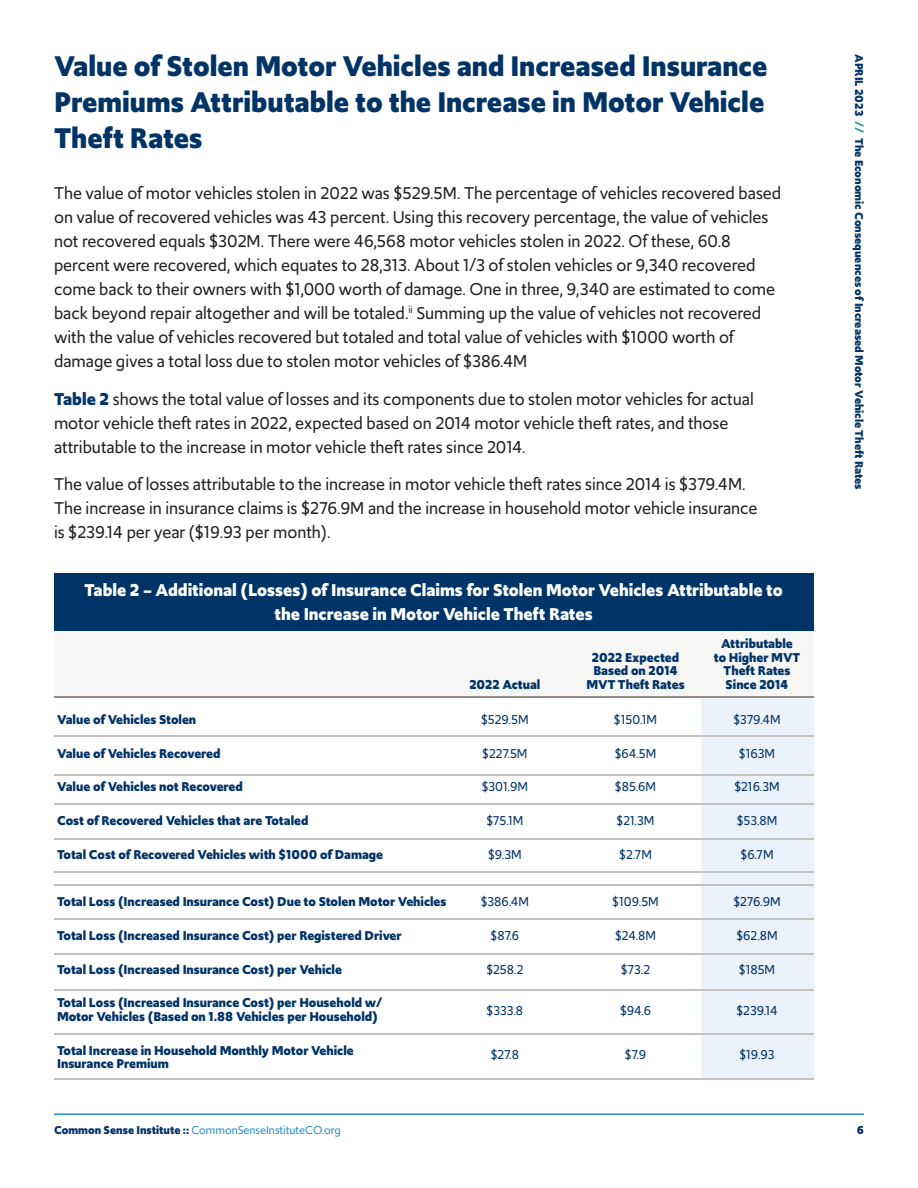
<style>
.page{position:relative;width:918px;height:1188px;background:#fff}
.page>*{position:absolute;margin:0;border:0;box-sizing:border-box;transform-origin:0 0}
.t1{font:700 30px/36px "Upgrade";color:#036;text-align:justify}
.t2{font:18px/24px "Upgrade";color:#231f20}
.t3{font:700 18px/24px "Upgrade";color:#fff;text-align:center}
.t4{font:700 13.5px/13.5px "Upgrade";color:#036}
.t5{font:13.5px "Upgrade";color:#036}
.t6{font:700 12px "Upgrade";color:#036}
.t7{font:12px "Upgrade";color:#298dc2}
.s1{font-weight:700;color:#036}
.s2{color:#298dc2}
</style>
<div class="page">
<hr style="left:54px;top:1113px;width:810px;height:2px;background:#298dc2">
<div style="left:701px;top:630px;width:112px;height:449px;background:#ecf2f9"></div>
<div style="left:54px;top:630px;width:759px;height:67px;background:#f6f6f5"></div>
<hr style="left:54px;top:696px;width:759px;height:2px;background:#948c87">
<hr style="left:54px;top:803px;width:759px;height:2px;background:#c5c1be">
<hr style="left:54px;top:838px;width:759px;height:1px;background:#c5c1be">
<hr style="left:54px;top:871px;width:759px;height:1px;background:#c5c1be">
<hr style="left:54px;top:918px;width:759px;height:2px;background:#c5c1be">
<hr style="left:54px;top:884px;width:759px;height:2px;background:#c5c1be">
<hr style="left:54px;top:953px;width:759px;height:2px;background:#c5c1be">
<hr style="left:54px;top:989px;width:759px;height:2px;background:#c5c1be">
<hr style="left:54px;top:1033px;width:759px;height:2px;background:#c5c1be">
<hr style="left:54px;top:1078px;width:759px;height:2px;background:#c5c1be">
<hr style="left:54px;top:774px;width:759px;height:1px;background:#c5c1be">
<hr style="left:54px;top:735px;width:759px;height:2px;background:#c5c1be">
<div style="left:54px;top:573px;width:759px;height:57px;background:#036"></div>
<p class="t1" style="left:54px;top:49px;width:715px">Value of Stolen Motor Vehicles and Increased Insurance Premiums Attributable to the Increase in Motor Vehicle Theft Rates</p>
<p class="t2" style="left:54px;top:181px;width:729px">The value of motor vehicles stolen in 2022 was $529.5M. The percentage of vehicles recovered based on value of recovered vehicles was 43 percent. Using this recovery percentage, the value of vehicles not recovered equals $302M. There were 46,568 motor vehicles stolen in 2022. Of these, 60.8 percent were recovered, which equates to 28,313. About 1/3 of stolen vehicles or 9,340 recovered come back to their owners with $1,000 worth of damage. One in three, 9,340 are estimated to come back beyond repair altogether and will be totaled.<sup>ii</sup> Summing up the value of vehicles not recovered with the value of vehicles recovered but totaled and total value of vehicles with $1000 worth of damage gives a total loss due to stolen motor vehicles of $386.4M</p>
<p class="t2" style="left:54px;top:387px;width:701px"><span class="s1">Table 2</span> shows the total value of losses and its components due to stolen motor vehicles for actual motor vehicle theft rates in 2022, expected based on 2014 motor vehicle theft rates, and those attributable to the increase in motor vehicle theft rates since 2014.</p>
<p class="t2" style="left:54px;top:472px;width:705px">The value of losses attributable to the increase in motor vehicle theft rates since 2014 is $379.4M.<br>The increase in insurance claims is $276.9M and the increase in household motor vehicle insurance is $239.14 per year ($19.93 per month).</p>
<p class="t3" style="left:84px;top:578px;width:700px">Table 2 – Additional (Losses) of Insurance Claims for Stolen Motor Vehicles Attributable to the Increase in Motor Vehicle Theft Rates</p>
<p class="t4" style="left:57px;top:713px;width:141px">Value of Vehicles Stolen</p>
<p class="t4" style="left:57px;top:747px;width:165px">Value of Vehicles Recovered</p>
<p class="t4" style="left:57px;top:780px;width:187px">Value of Vehicles not Recovered</p>
<p class="t4" style="left:57px;top:814px;width:253px">Cost of Recovered Vehicles that are Totaled</p>
<p class="t4" style="left:57px;top:848px;width:328px">Total Cost of Recovered Vehicles with $1000 of Damage</p>
<p class="t4" style="left:57px;top:895px;width:391px">Total Loss (Increased Insurance Cost) Due to Stolen Motor Vehicles</p>
<p class="t4" style="left:57px;top:929px;width:346px">Total Loss (Increased Insurance Cost) per Registered Driver</p>
<p class="t4" style="left:57px;top:963px;width:286px">Total Loss (Increased Insurance Cost) per Vehicle</p>
<p class="t4" style="left:57px;top:996px;width:327px">Total Loss (Increased Insurance Cost) per Household w/<br>Motor Vehicles (Based on 1.88 Vehicles per Household)</p>
<p class="t4" style="left:57px;top:1044px;width:298px">Total Increase in Household Monthly Motor Vehicle<br>Insurance Premium</p>
<p class="t7" style="left:54px;top:1122px;width:288px"><span class="s1">Common Sense Institute ::</span> CommonSenseInstituteCO.org</p>
<p class="t4" style="left:469px;top:678px;width:73px">2022 Actual</p>
<p class="t5" style="left:481px;top:710px;width:49px">$529.5M</p>
<p class="t5" style="left:482px;top:744px;width:47px">$227.5M</p>
<p class="t5" style="left:482px;top:778px;width:48px">$301.9M</p>
<p class="t5" style="left:486px;top:812px;width:39px">$75.1M</p>
<p class="t5" style="left:488px;top:845px;width:35px">$9.3M</p>
<p class="t5" style="left:481px;top:893px;width:50px">$386.4M</p>
<p class="t5" style="left:491px;top:926px;width:30px">$87.6</p>
<p class="t5" style="left:486px;top:960px;width:39px">$258.2</p>
<p class="t5" style="left:487px;top:1001px;width:38px">$333.8</p>
<p class="t5" style="left:491px;top:1046px;width:30px">$27.8</p>
<p class="t4" style="left:586px;top:651px;width:100px;text-align:center">2022 Expected<br>Based on 2014<br>MVT Theft Rates</p>
<p class="t5" style="left:614px;top:710px;width:45px">$150.1M</p>
<p class="t5" style="left:615px;top:744px;width:43px">$64.5M</p>
<p class="t5" style="left:615px;top:778px;width:43px">$85.6M</p>
<p class="t5" style="left:617px;top:812px;width:39px">$21.3M</p>
<p class="t5" style="left:619px;top:845px;width:34px">$2.7M</p>
<p class="t5" style="left:612px;top:893px;width:48px">$109.5M</p>
<p class="t5" style="left:615px;top:926px;width:43px">$24.8M</p>
<p class="t5" style="left:621px;top:960px;width:31px">$73.2</p>
<p class="t5" style="left:620px;top:1001px;width:33px">$94.6</p>
<p class="t5" style="left:625px;top:1046px;width:23px">$7.9</p>
<p class="t4" style="left:714px;top:637px;width:88px;text-align:center">Attributable to Higher MVT<br>Theft Rates<br>Since 2014</p>
<p class="t5" style="left:734px;top:710px;width:49px">$379.4M</p>
<p class="t5" style="left:739px;top:744px;width:38px">$163M</p>
<p class="t5" style="left:734px;top:778px;width:47px">$216.3M</p>
<p class="t5" style="left:737px;top:812px;width:42px">$53.8M</p>
<p class="t5" style="left:741px;top:845px;width:35px">$6.7M</p>
<p class="t5" style="left:733px;top:893px;width:49px">$276.9M</p>
<p class="t5" style="left:736px;top:926px;width:43px">$62.8M</p>
<p class="t5" style="left:739px;top:960px;width:38px">$185M</p>
<p class="t5" style="left:737px;top:1001px;width:43px">$239.14</p>
<p class="t5" style="left:739px;top:1046px;width:37px">$19.93</p>
<p class="t6" style="left:867px;top:54px;width:437px;rotate:90deg">APRIL 2023 <span class="s2">//</span> The Economic Consequences of Increased Motor Vehicle Theft Rates</p>
<p class="t6" style="left:857px;top:1122px;width:9px">6</p>
</div>
